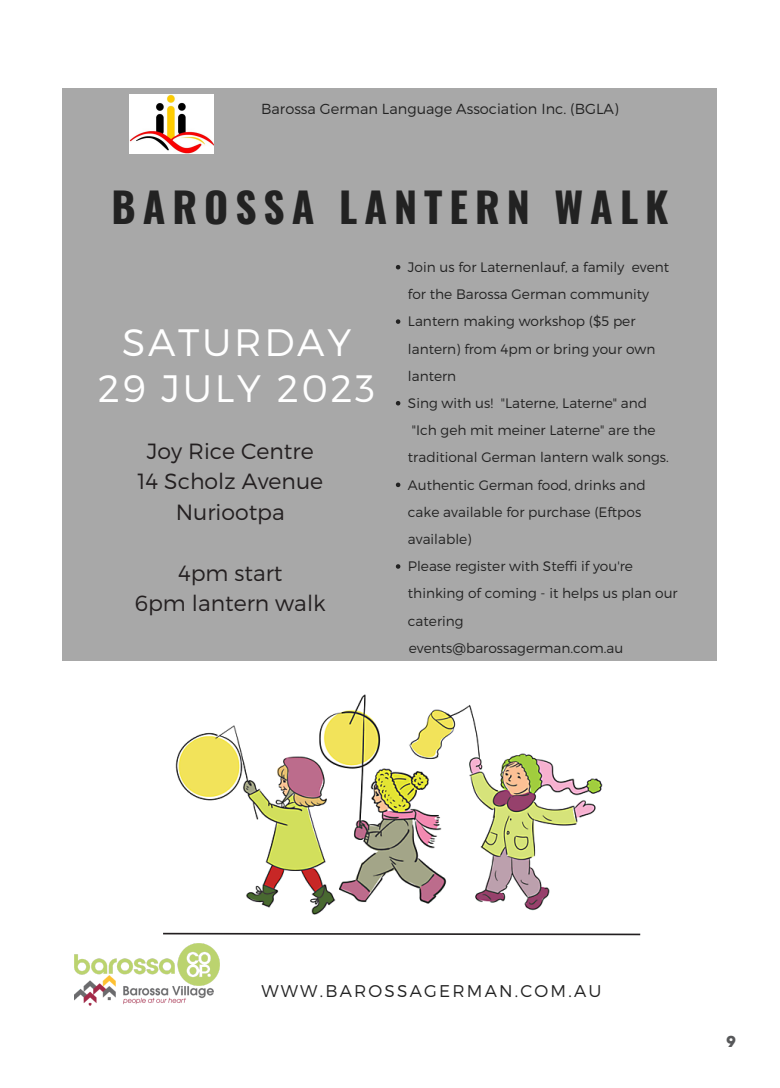
<style>
.page{position:relative;width:780px;height:1088px;background:#fff}
.page>*{position:absolute;margin:0;border:0;box-sizing:border-box;transform-origin:0 0}
.t1{font:700 41.25px "Oswald";letter-spacing:.17em;color:#222}
.t2{font:300 38.12px/46.6px "Montserrat";letter-spacing:.07em;color:#fff;text-align:center}
.t3{font:300 22px/30.5px "Montserrat";color:#231f20;text-align:center}
.t4{font:300 17px "Montserrat";letter-spacing:.13em;color:#222}
.t5{font:700 15px "ITC Avant Garde Pro";color:#57585a}
.t6{font:300 14.5px "Montserrat";color:#222}
.t7{font:300 13.75px/27.2px "Montserrat";color:#222}
</style>
<div class="page">
<div style="left:63px;top:88px;width:654px;height:925px;background:#a8a8a8"></div>
<div style="left:63px;top:661px;width:654px;height:352px;background:#fff"></div>
<img style="left:175px;top:694px;width:428px;height:221px">
<img style="left:75px;top:985px;width:138px;height:20px">
<img style="left:130px;top:95px;width:83px;height:58px">
<img style="left:75px;top:943px;width:144px;height:42px">
<svg style="left:396px;top:265px;width:4px;height:4px"></svg>
<svg style="left:396px;top:319px;width:4px;height:5px"></svg>
<svg style="left:396px;top:401px;width:4px;height:4px"></svg>
<svg style="left:396px;top:483px;width:4px;height:4px"></svg>
<svg style="left:396px;top:564px;width:4px;height:5px"></svg>
<svg style="left:163px;top:932px;width:478px;height:4px"></svg>
<p class="t6" style="left:261px;top:100px;width:359px">Barossa German Language Association Inc. (BGLA)</p>
<p class="t1" style="left:111px;top:185px;width:558px">BAROSSA LANTERN WALK</p>
<p class="t2" style="left:98px;top:318px;width:279px">SATURDAY<br>29 JULY 2023</p>
<p class="t3" style="left:137px;top:435px;width:187px">Joy Rice Centre<br>14 Scholz Avenue<br>Nuriootpa</p>
<p class="t3" style="left:135px;top:557px;width:192px">4pm start<br>6pm lantern walk</p>
<p class="t7" style="left:408px;top:253px;width:271px">Join us for Laternenlauf, a family event for the Barossa German community<br>Lantern making workshop ($5 per lantern) from 4pm or bring your own lantern<br>Sing with us! "Laterne, Laterne" and<br>"Ich geh mit meiner Laterne" are the traditional German lantern walk songs.<br>Authentic German food, drinks and cake available for purchase (Eftpos available)<br>Please register with Steffi if you're thinking of coming - it helps us plan our catering events@barossagerman.com.au</p>
<p class="t4" style="left:261px;top:981px;width:341px">WWW.BAROSSAGERMAN.COM.AU</p>
<p class="t5" style="left:726px;top:1031px;width:11px">9</p>
</div>
